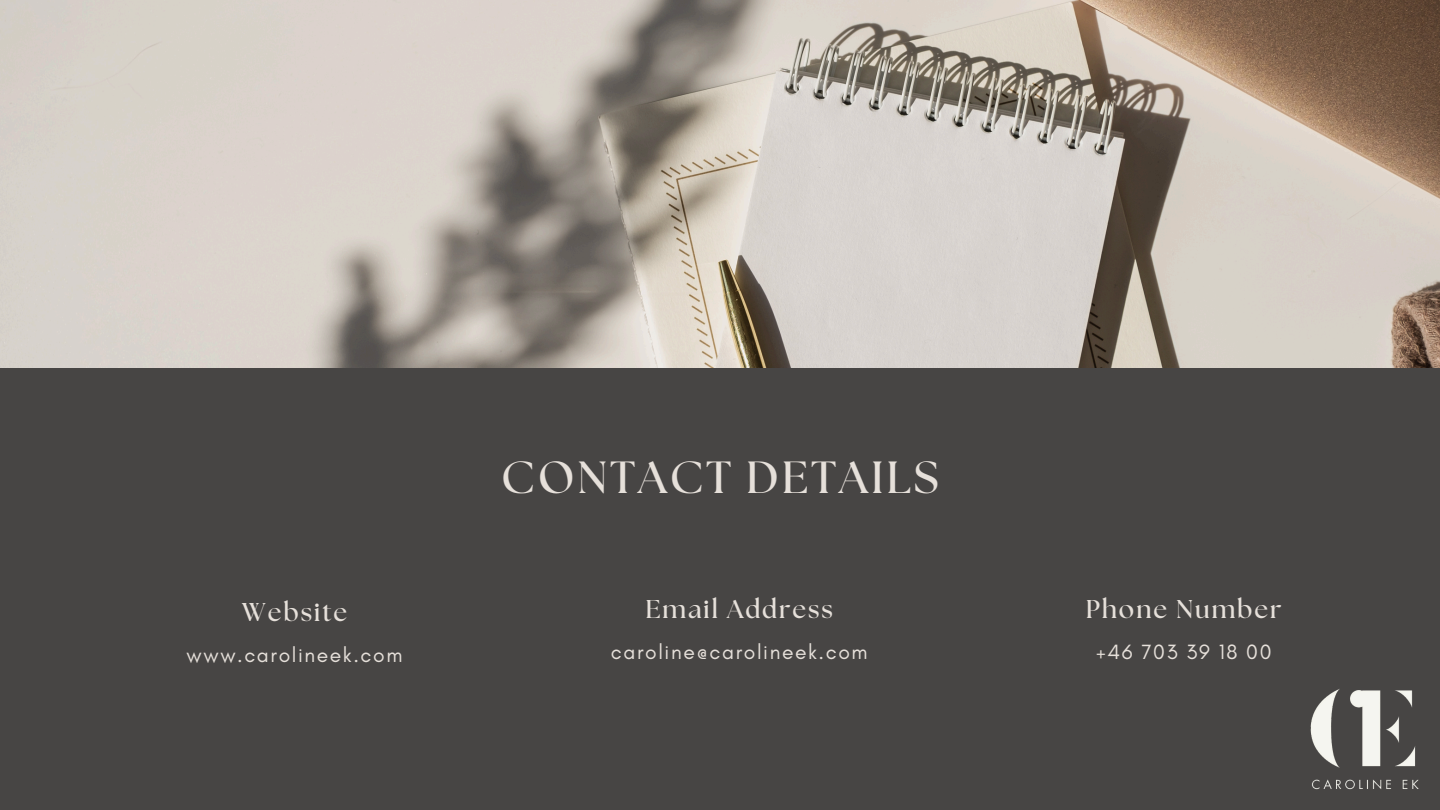
<style>
.page{position:relative;width:1440px;height:810px;background:#474544}
.page>*{position:absolute;margin:0;border:0;box-sizing:border-box;transform-origin:0 0}
.t1{font:700 45px "The Seasons";letter-spacing:.06em;color:#e6e0da}
.t2{font:700 25.7px "The Seasons";letter-spacing:.075em;color:#e6e0da}
.t3{font:21.1px "Glacial Indifference";letter-spacing:.075em;color:#e6e0da}
</style>
<div class="page">
<img style="left:0;top:0;width:1440px;height:368px">
<img style="left:1310px;top:689px;width:109px;height:101px">
<p class="t2" style="left:242px;top:600px;width:107px">Website</p>
<p class="t3" style="left:187px;top:642px;width:217px">www.carolineek.com</p>
<h1 class="t1" style="left:501px;top:457px;width:439px">CONTACT DETAILS</h1>
<p class="t2" style="left:645px;top:597px;width:189px">Email Address</p>
<p class="t3" style="left:611px;top:639px;width:258px">caroline@carolineek.com</p>
<p class="t2" style="left:1086px;top:597px;width:198px">Phone Number</p>
<p class="t3" style="left:1096px;top:639px;width:177px">+46 703 39 18 00</p>
</div>
